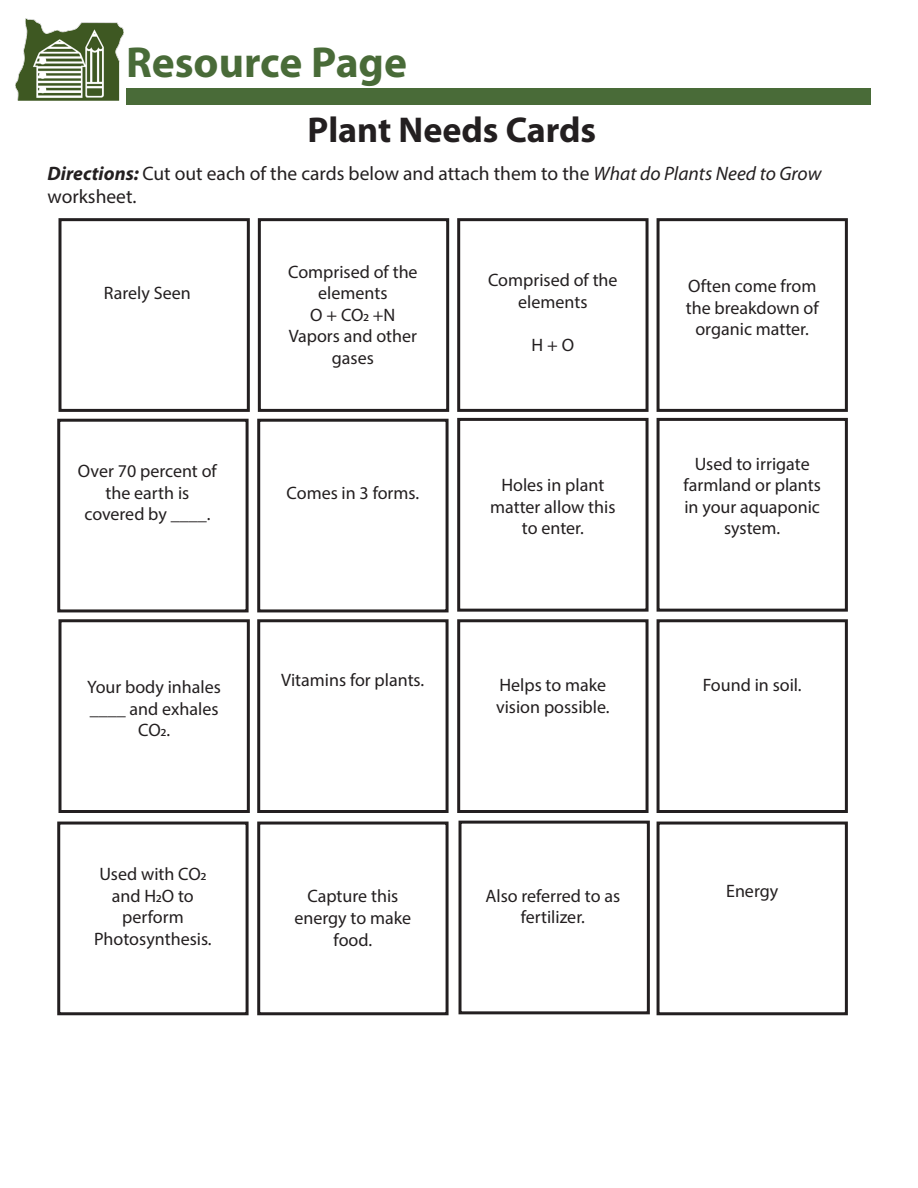
<style>
.page{position:relative;width:918px;height:1188px;background:#fff}
.page>*{position:absolute;margin:0;border:0;box-sizing:border-box;transform-origin:0 0}
.t1{font:700 43.5px "Myriad Pro";color:#496b38}
.t2{font:700 36px "Myriad Pro";color:#231f20}
.t3{font:19.5px/23.4px "Myriad Pro";color:#231f20}
.t4{font:18px/21.6px "Myriad Pro";color:#231f20;text-align:center}
.s1{font-weight:700;font-style:italic}
.s2{font-style:italic}
</style>
<div class="page">
<img style="left:15px;top:18px;width:109px;height:82px">
<div style="left:126px;top:88px;width:744px;height:17px;background:#496b38"></div>
<div style="left:657px;top:218px;width:191px;height:194px;border:3px solid #231f20"></div>
<div style="left:657px;top:418px;width:191px;height:194px;border:3px solid #231f20"></div>
<div style="left:457px;top:218px;width:192px;height:194px;border:3px solid #231f20"></div>
<div style="left:258px;top:218px;width:191px;height:194px;border:3px solid #231f20"></div>
<div style="left:58px;top:218px;width:192px;height:194px;border:3px solid #231f20"></div>
<div style="left:657px;top:619px;width:191px;height:194px;border:3px solid #231f20"></div>
<div style="left:657px;top:822px;width:191px;height:193px;border:3px solid #231f20"></div>
<div style="left:57px;top:419px;width:192px;height:193px;border:3px solid #231f20"></div>
<div style="left:257px;top:419px;width:192px;height:193px;border:3px solid #231f20"></div>
<div style="left:457px;top:418px;width:192px;height:194px;border:3px solid #231f20"></div>
<div style="left:457px;top:619px;width:192px;height:194px;border:3px solid #231f20"></div>
<div style="left:257px;top:619px;width:192px;height:194px;border:3px solid #231f20"></div>
<div style="left:58px;top:619px;width:192px;height:194px;border:3px solid #231f20"></div>
<div style="left:459px;top:821px;width:191px;height:193px;border:3px solid #231f20"></div>
<div style="left:257px;top:822px;width:192px;height:193px;border:3px solid #231f20"></div>
<div style="left:57px;top:822px;width:192px;height:193px;border:3px solid #231f20"></div>
<p class="t1" style="left:126px;top:34px;width:283px">Resource Page</p>
<p class="t2" style="left:307px;top:106px;width:290px">Plant Needs Cards</p>
<p class="t3" style="left:48px;top:161px;width:775px"><span class="s1">Directions:</span> Cut out each of the cards below and attach them to the <span class="s2">What do Plants Need to Grow </span>worksheet.</p>
<p class="t4" style="left:104px;top:282px;width:88px">Rarely Seen</p>
<p class="t4" style="left:78px;top:460px;width:140px">Over 70 percent of the earth is</p>
<p class="t4" style="left:84px;top:503px;width:128px">covered by ____.</p>
<p class="t4" style="left:87px;top:676px;width:135px">Your body inhales ____ and exhales<br>CO2.</p>
<p class="t4" style="left:99px;top:863px;width:108px">Used with CO2</p>
<p class="t4" style="left:112px;top:884px;width:83px">and H2O to perform</p>
<p class="t4" style="left:94px;top:928px;width:119px">Photosynthesis.</p>
<p class="t4" style="left:288px;top:260px;width:131px">Comprised of the elements</p>
<p class="t4" style="left:310px;top:304px;width:87px">O + CO2 +N</p>
<p class="t4" style="left:289px;top:325px;width:130px">Vapors and other gases</p>
<p class="t4" style="left:287px;top:482px;width:134px">Comes in 3 forms.</p>
<p class="t4" style="left:281px;top:669px;width:145px">Vitamins for plants.</p>
<p class="t4" style="left:307px;top:885px;width:92px">Capture this</p>
<p class="t4" style="left:294px;top:907px;width:118px">energy to make food.</p>
<p class="t4" style="left:488px;top:269px;width:131px">Comprised of the</p>
<p class="t4" style="left:518px;top:291px;width:71px">elements</p>
<p class="t4" style="left:532px;top:334px;width:44px">H + O</p>
<p class="t4" style="left:490px;top:474px;width:127px">Holes in plant matter allow this to enter.</p>
<p class="t4" style="left:686px;top:275px;width:134px">Often come from the breakdown of organic matter.</p>
<p class="t4" style="left:683px;top:452px;width:139px">Used to irrigate farmland or plants in your aquaponic system.</p>
<p class="t4" style="left:499px;top:674px;width:108px">Helps to make</p>
<p class="t4" style="left:703px;top:674px;width:100px">Found in soil.</p>
<p class="t4" style="left:496px;top:695px;width:115px">vision possible.</p>
<p class="t4" style="left:485px;top:884px;width:136px">Also referred to as fertilizer.</p>
<p class="t4" style="left:726px;top:880px;width:54px">Energy</p>
</div>
